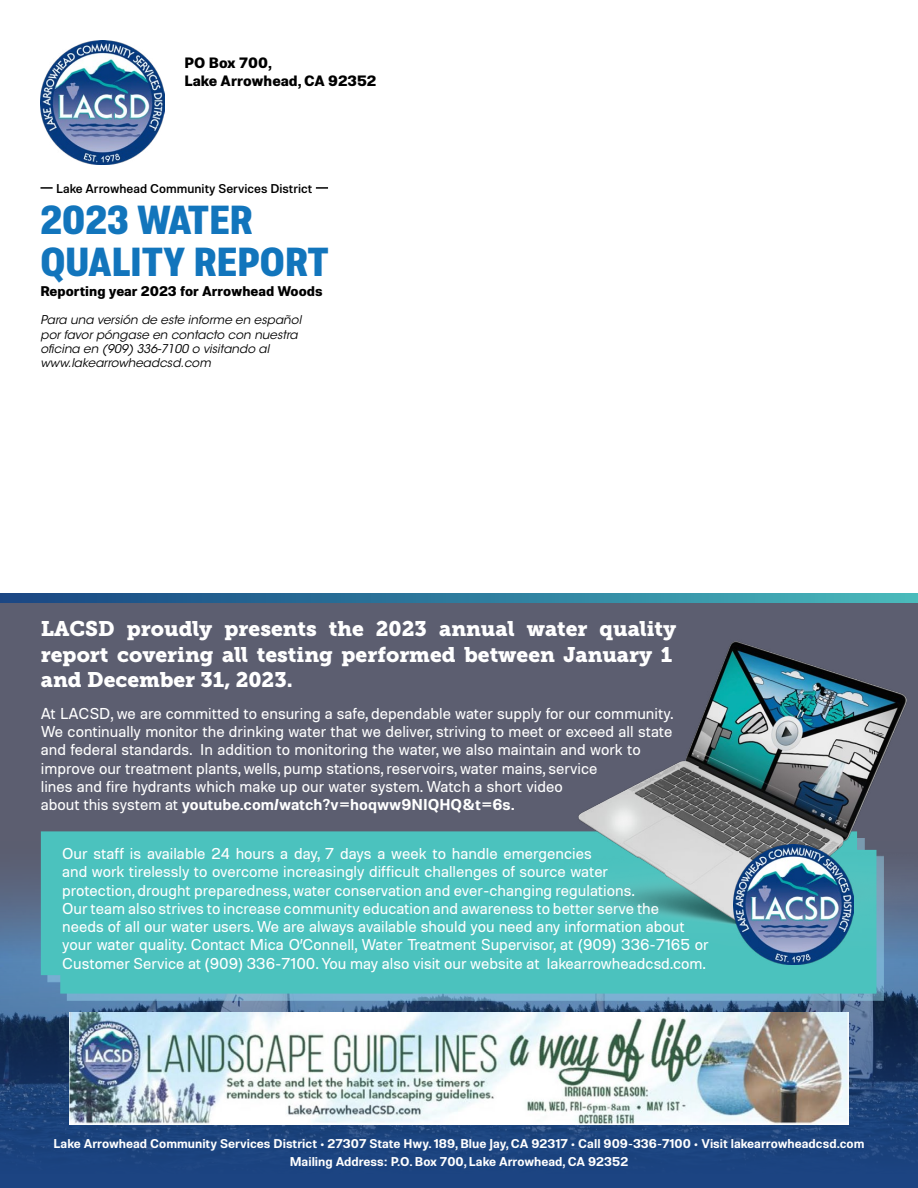
<style>
.page{position:relative;width:918px;height:1188px;background:#fff}
.page>*{position:absolute;margin:0;border:0;box-sizing:border-box;transform-origin:0 0}
.t1{font:900 semi-condensed 40.5px/42px "Molde";color:#1275bc}
.t2{font:21px/25.2px "Museo Slab 900";color:#fff}
.t3{font:15.75px/18.3px "Molde";color:#fff}
.t4{font:700 15px/18px "Molde";color:#000}
.t5{font:700 14.1px "Molde";color:#000}
.t6{font:600 12.75px/18.3px "Molde";color:#fff;text-align:center}
.t7{font:500 12.75px "Molde";color:#000}
.t8{font:italic 12px/14.4px "ITC Avant Garde Std";color:#000}
.s1{font-weight:600}
</style>
<div class="page">
<img style="left:0;top:960px;width:918px;height:228px">
<div style="left:0;top:594px;width:918px;height:366px;background:#5c5e70"></div>
<div style="left:47px;top:838px;width:837px;height:162px;background:#99d7f0;opacity:.5"></div>
<div style="left:41px;top:831px;width:835px;height:163px;background:#4bc2be"></div>
<img style="left:558px;top:641px;width:360px;height:308px">
<img style="left:40px;top:40px;width:124px;height:124px">
<img style="left:69px;top:1013px;width:780px;height:112px">
<img style="left:733px;top:844px;width:121px;height:121px">
<svg style="left:0;top:593px;width:918px;height:10px;background:#2e7d9d"></svg>
<svg style="left:41px;top:187px;width:12px;height:2px"></svg>
<svg style="left:316px;top:187px;width:12px;height:2px"></svg>
<p class="t4" style="left:184px;top:53px;width:194px">PO Box 700,<br>Lake Arrowhead, CA 92352</p>
<p class="t7" style="left:56px;top:180px;width:258px">Lake Arrowhead Community Services District</p>
<h2 class="t1" style="left:40px;top:197px;width:290px">2023 WATER<br>QUALITY REPORT</h2>
<h2 class="t5" style="left:40px;top:281px;width:284px">Reporting year 2023 for Arrowhead Woods</h2>
<p class="t8" style="left:40px;top:313px;width:262px">Para una versión de este informe en español por favor póngase en contacto con nuestra oficina en (909) 336-7100 o visitando al www.lakearrowheadcsd.com</p>
<p class="t2" style="left:41px;top:617px;width:637px">LACSD proudly presents the 2023 annual water quality report covering all testing performed between January 1 and December 31, 2023.</p>
<p class="t3" style="left:41px;top:703px;width:634px">At LACSD, we are committed to ensuring a safe, dependable water supply for our community.<br>We continually monitor the drinking water that we deliver, striving to meet or exceed all state and federal standards. In addition to monitoring the water, we also maintain and work to improve our treatment plants, wells, pump stations, reservoirs, water mains, service<br>lines and fire hydrants which make up our water system. Watch a short video<br>about this system at <span class="s1">youtube.com/watch?v=hoqww9NIQHQ&amp;t=6s.</span></p>
<p class="t3" style="left:62px;top:844px;width:648px">Our staff is available 24 hours a day, 7 days a week to handle emergencies<br>and work tirelessly to overcome increasingly difficult challenges of source water<br>protection, drought preparedness, water conservation and ever-changing regulations.<br>Our team also strives to increase community education and awareness to better serve the<br>needs of all our water users. We are always available should you need any information about your water quality. Contact Mica O’Connell, Water Treatment Supervisor, at (909) 336-7165 or Customer Service at (909) 336-7100. You may also visit our website at lakearrowheadcsd.com.</p>
<p class="t6" style="left:54px;top:1134px;width:812px">Lake Arrowhead Community Services District • 27307 State Hwy. 189, Blue Jay, CA 92317 • Call 909-336-7100 • Visit lakearrowheadcsd.com<br>Mailing Address: P.O. Box 700, Lake Arrowhead, CA 92352</p>
</div>
